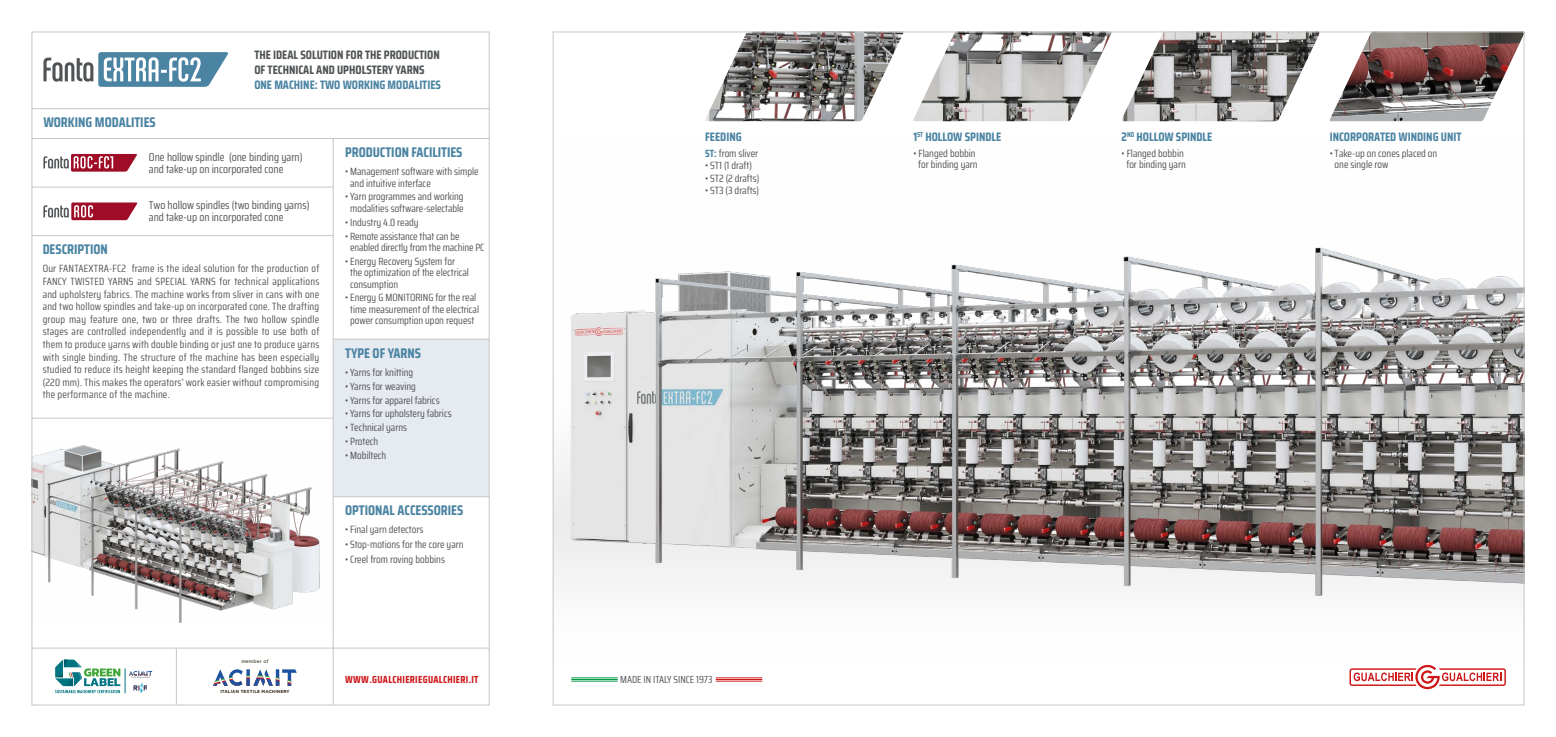
<style>
.page{position:relative;width:1556px;height:737px;background:#fff}
.page>*{position:absolute;margin:0;border:0;box-sizing:border-box;transform-origin:0 0}
.t1{font:700 14px "Saira Condensed";color:#4b84a3}
.t2{font:700 12.25px "Saira Condensed";color:#4b84a3}
.t3{font:700 12.25px/14.7px "Saira Condensed";color:#505456}
.t4{font:11.38px/12.2px "Saira Condensed";color:#505456}
.t5{font:10.5px/12.6px "Saira Condensed";color:#505456;text-align:center}
.t6{font:700 10.24px "Saira Condensed";letter-spacing:.03em;color:#cd1719}
.t7{font:10.24px "Saira Condensed";color:#505456}
.t8{font:500 4.81px "Gotham";letter-spacing:.03em;color:#332916}
.t9{font:700 4.38px "Gotham";letter-spacing:.03em;color:#332916}
.s1{font-weight:700;color:#4b84a3}
</style>
<div class="page">
<img style="left:34px;top:442px;width:299px;height:183px">
<div style="left:333px;top:339px;width:156px;height:157px;background:#e6eaf1"></div>
<svg style="left:1349px;top:665px;width:156px;height:24px"></svg>
<hr style="left:32px;top:138px;width:457px;height:1px;background:#c6c6c6">
<hr style="left:32px;top:108px;width:457px;height:1px;background:#c6c6c6">
<hr style="left:333px;top:138px;width:1px;height:566px;background:#c6c6c6">
<hr style="left:176px;top:648px;width:1px;height:56px;background:#c6c6c6">
<hr style="left:333px;top:339px;width:156px;height:1px;background:#c6c6c6">
<hr style="left:333px;top:496px;width:156px;height:1px;background:#c6c6c6">
<hr style="left:32px;top:187px;width:301px;height:1px;background:#c6c6c6">
<hr style="left:32px;top:235px;width:301px;height:1px;background:#c6c6c6">
<hr style="left:32px;top:418px;width:301px;height:1px;background:#c6c6c6">
<hr style="left:32px;top:647px;width:457px;height:1px;background:#c6c6c6">
<hr style="left:571px;top:680px;width:46px;height:1px;background:#009641">
<hr style="left:571px;top:679px;width:46px;height:1px;background:#009641">
<hr style="left:571px;top:677px;width:46px;height:1px;background:#009641">
<hr style="left:715px;top:680px;width:47px;height:1px;background:#cd1719">
<hr style="left:715px;top:679px;width:47px;height:1px;background:#cd1719">
<hr style="left:715px;top:677px;width:47px;height:1px;background:#cd1719">
<svg style="left:43px;top:154px;width:94px;height:18px"></svg>
<svg style="left:43px;top:202px;width:94px;height:18px"></svg>
<img style="left:1329px;top:34px;width:193px;height:87px">
<img style="left:705px;top:34px;width:198px;height:87px">
<img style="left:1121px;top:34px;width:198px;height:87px">
<img style="left:913px;top:34px;width:198px;height:87px">
<svg style="left:43px;top:52px;width:185px;height:35px"></svg>
<svg style="left:213px;top:669px;width:84px;height:16px"></svg>
<svg style="left:55px;top:659px;width:97px;height:34px"></svg>
<img style="left:560px;top:247px;width:962px;height:349px">
<p class="t3" style="left:254px;top:47px;width:187px">THE IDEAL SOLUTION FOR THE PRODUCTION<br>OF TECHNICAL AND UPHOLSTERY YARNS</p>
<p class="t2" style="left:254px;top:75px;width:188px">ONE MACHINE: TWO WORKING MODALITIES</p>
<h1 class="t1" style="left:43px;top:112px;width:114px">WORKING MODALITIES</h1>
<p class="t4" style="left:149px;top:150px;width:155px">One hollow spindle (one binding yarn) and take-up on incorporated cone</p>
<p class="t4" style="left:149px;top:199px;width:162px">Two hollow spindles (two binding yarns) and take-up on incorporated cone</p>
<h1 class="t1" style="left:43px;top:239px;width:67px">DESCRIPTION</h1>
<p class="t5" style="left:43px;top:262px;width:278px;text-align:justify">Our FANTAEXTRA-FC2 frame is the ideal solution for the production of FANCY TWISTED YARNS and SPECIAL YARNS for technical applications and upholstery fabrics. The machine works from sliver in cans with one and two hollow spindles and take-up on incorporated cone. The drafting group may feature one, two or three drafts. The two hollow spindle stages are controlled independently and it is possible to use both of them to produce yarns with double binding or just one to produce yarns with single binding. The structure of the machine has been especially studied to reduce its height keeping the standard flanged bobbins size (220 mm). This makes the operators’ work easier without compromising the performance of the machine.</p>
<h1 class="t1" style="left:345px;top:141px;width:119px">PRODUCTION FACILITIES</h1>
<p class="t5" style="left:350px;top:166px;width:130px;line-height:11.4px;text-align:left;text-indent:-5px">• Management software with simple and intuitive interface</p>
<p class="t5" style="left:345px;top:191px;width:120px;line-height:11.4px">• Yarn programmes and working modalities software-selectable</p>
<p class="t5" style="left:345px;top:215px;width:75px">• Industry 4.0 ready</p>
<p class="t5" style="left:350px;top:230px;width:136px;line-height:11.4px;text-align:left;text-indent:-5px">• Remote assistance that can be enabled directly from the machine PC</p>
<p class="t5" style="left:350px;top:255px;width:120px;line-height:11.4px;text-align:left;text-indent:-5px">• Energy Recovery System for the optimization of the electrical consumption</p>
<p class="t5" style="left:345px;top:292px;width:135px;line-height:11.4px">• Energy G MONITORING for the real time measurement of the electrical power consumption upon request</p>
<h1 class="t1" style="left:345px;top:342px;width:77px">TYPE OF YARNS</h1>
<p class="t5" style="left:345px;top:365px;width:70px">• Yarns for knitting</p>
<p class="t5" style="left:345px;top:379px;width:72px">• Yarns for weaving</p>
<p class="t5" style="left:345px;top:393px;width:96px">• Yarns for apparel fabrics</p>
<p class="t5" style="left:345px;top:407px;width:108px">• Yarns for upholstery fabrics</p>
<p class="t5" style="left:345px;top:421px;width:63px">• Technical yarns</p>
<p class="t5" style="left:345px;top:435px;width:35px">• Protech</p>
<p class="t5" style="left:345px;top:449px;width:43px">• Mobiltech</p>
<h1 class="t1" style="left:345px;top:499px;width:120px">OPTIONAL ACCESSORIES</h1>
<p class="t5" style="left:345px;top:523px;width:80px">• Final yarn detectors</p>
<p class="t5" style="left:345px;top:538px;width:120px">• Stop-motions for the core yarn</p>
<p class="t5" style="left:345px;top:552px;width:101px">• Creel from roving bobbins</p>
<p class="t8" style="left:241px;top:657px;width:29px">member of</p>
<p class="t9" style="left:220px;top:689px;width:71px">ITALIAN TEXTILE MACHINERY</p>
<p class="t6" style="left:345px;top:671px;width:135px">WWW.GUALCHIERIEGUALCHIERI.IT</p>
<p class="t2" style="left:705px;top:128px;width:38px">FEEDING</p>
<p class="t5" style="left:705px;top:147px;width:55px"><span class="s1">ST:</span> from sliver</p>
<p class="t5" style="left:705px;top:159px;width:48px">• ST1 (1 draft)</p>
<p class="t5" style="left:705px;top:171px;width:56px">• ST2 (2 drafts)</p>
<p class="t5" style="left:705px;top:184px;width:55px">• ST3 (3 drafts)</p>
<p class="t7" style="left:620px;top:671px;width:94px">MADE IN ITALY SINCE 1973</p>
<p class="t2" style="left:913px;top:128px;width:89px">1<sup>ST</sup> HOLLOW SPINDLE</p>
<p class="t5" style="left:913px;top:148px;width:66px;line-height:10.5px">• Flanged bobbin for binding yarn</p>
<p class="t2" style="left:1121px;top:128px;width:92px">2<sup>ND</sup> HOLLOW SPINDLE</p>
<p class="t5" style="left:1121px;top:148px;width:66px;line-height:10.5px">• Flanged bobbin for binding yarn</p>
<p class="t2" style="left:1329px;top:128px;width:133px">INCORPORATED WINDING UNIT</p>
<p class="t5" style="left:1334px;top:148px;width:104px;line-height:10.5px;text-align:left;text-indent:-5px">• Take-up on cones placed on one single row</p>
</div>
